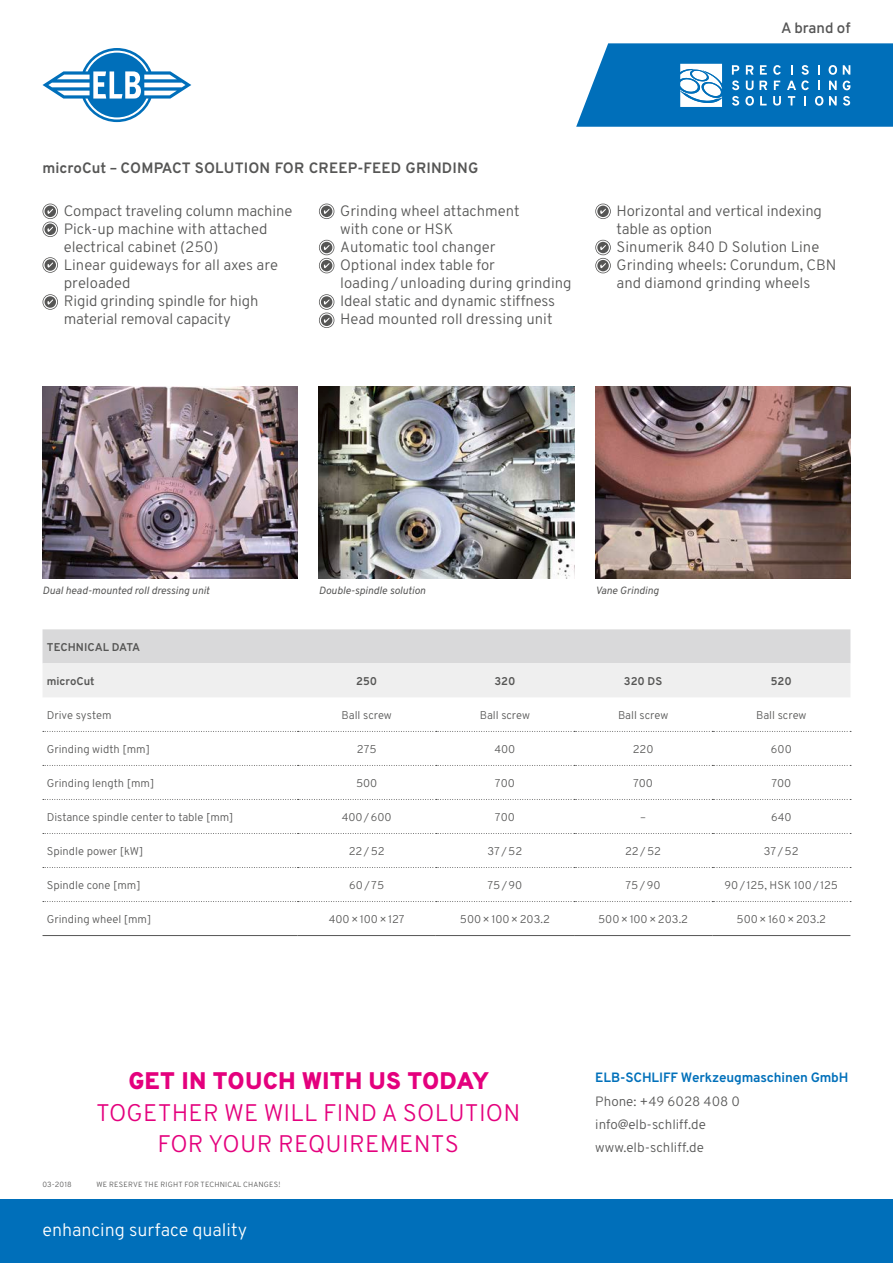
<style>
.page{position:relative;width:893px;height:1263px;background:#fff}
.page>*{position:absolute;margin:0;border:0;box-sizing:border-box;transform-origin:0 0}
.t1{font:300 24px/31.5px "Overpass";letter-spacing:.01em;color:#e4007d;text-align:center}
.t2{font:800 24px "Overpass";letter-spacing:.01em;color:#e4007d}
.t3{font:300 18px "Overpass";color:#fff}
.t4{font:300 15px/18px "Overpass";color:#565655}
.t5{font:700 15px "Overpass";letter-spacing:.01em;color:#565655}
.t6{font:600 15px "Overpass";color:#555}
.t7{font:300 13.5px/23.4px "Overpass";color:#565655}
.t8{font:700 13.5px "Overpass";letter-spacing:-.01em;color:#0070ba}
.t9{font:300 11.25px "Overpass";color:#565655}
.t10{font:700 11.25px "Overpass";color:#565655}
.t11{font:italic 10.5px "Overpass";color:#565655}
.t12{font:300 7.5px "Overpass";letter-spacing:.02em;color:#565655}
</style>
<div class="page">
<div style="left:0;top:1199px;width:893px;height:64px;background:#006fba"></div>
<svg style="left:576px;top:43px;width:317px;height:84px"></svg>
<svg style="left:43px;top:48px;width:148px;height:74px"></svg>
<img style="left:595px;top:387px;width:255px;height:191px">
<img style="left:43px;top:387px;width:255px;height:191px">
<svg style="left:43px;top:204px;width:15px;height:15px"></svg>
<svg style="left:44px;top:205px;width:13px;height:13px"></svg>
<div style="left:43px;top:204px;width:14px;height:14px;border:1px solid #fff;border-radius:50%"></div>
<svg style="left:47px;top:209px;width:6px;height:5px"></svg>
<svg style="left:43px;top:222px;width:15px;height:15px"></svg>
<svg style="left:44px;top:223px;width:13px;height:13px"></svg>
<div style="left:43px;top:222px;width:14px;height:14px;border:1px solid #fff;border-radius:50%"></div>
<svg style="left:47px;top:227px;width:6px;height:5px"></svg>
<svg style="left:43px;top:257px;width:15px;height:16px"></svg>
<svg style="left:44px;top:259px;width:13px;height:12px"></svg>
<div style="left:43px;top:258px;width:14px;height:14px;border:1px solid #fff;border-radius:50%"></div>
<svg style="left:47px;top:262px;width:6px;height:6px"></svg>
<svg style="left:319px;top:294px;width:15px;height:16px"></svg>
<svg style="left:320px;top:296px;width:13px;height:12px"></svg>
<div style="left:320px;top:295px;width:14px;height:14px;border:1px solid #fff;border-radius:50%"></div>
<svg style="left:324px;top:299px;width:5px;height:6px"></svg>
<svg style="left:319px;top:313px;width:15px;height:15px"></svg>
<svg style="left:320px;top:314px;width:13px;height:13px"></svg>
<div style="left:320px;top:313px;width:14px;height:14px;border:1px solid #fff;border-radius:50%"></div>
<svg style="left:324px;top:318px;width:5px;height:5px"></svg>
<svg style="left:43px;top:294px;width:15px;height:16px"></svg>
<svg style="left:44px;top:296px;width:13px;height:12px"></svg>
<div style="left:43px;top:295px;width:14px;height:14px;border:1px solid #fff;border-radius:50%"></div>
<svg style="left:47px;top:299px;width:6px;height:6px"></svg>
<svg style="left:319px;top:204px;width:15px;height:15px"></svg>
<svg style="left:320px;top:205px;width:13px;height:13px"></svg>
<div style="left:320px;top:204px;width:14px;height:14px;border:1px solid #fff;border-radius:50%"></div>
<svg style="left:324px;top:209px;width:5px;height:5px"></svg>
<svg style="left:319px;top:258px;width:15px;height:15px"></svg>
<svg style="left:320px;top:259px;width:13px;height:13px"></svg>
<div style="left:320px;top:259px;width:14px;height:14px;border:1px solid #fff;border-radius:50%"></div>
<svg style="left:324px;top:263px;width:5px;height:5px"></svg>
<svg style="left:319px;top:240px;width:15px;height:15px"></svg>
<svg style="left:320px;top:241px;width:13px;height:13px"></svg>
<div style="left:320px;top:241px;width:14px;height:13px;border:1px solid #fff;border-radius:50%"></div>
<svg style="left:324px;top:245px;width:5px;height:5px"></svg>
<svg style="left:595px;top:204px;width:16px;height:15px"></svg>
<svg style="left:597px;top:205px;width:12px;height:13px"></svg>
<div style="left:596px;top:204px;width:14px;height:14px;border:1px solid #fff;border-radius:50%"></div>
<svg style="left:600px;top:209px;width:6px;height:5px"></svg>
<svg style="left:595px;top:240px;width:16px;height:15px"></svg>
<svg style="left:597px;top:241px;width:12px;height:13px"></svg>
<div style="left:596px;top:241px;width:14px;height:13px;border:1px solid #fff;border-radius:50%"></div>
<svg style="left:600px;top:245px;width:6px;height:5px"></svg>
<svg style="left:595px;top:258px;width:16px;height:15px"></svg>
<svg style="left:597px;top:259px;width:12px;height:13px"></svg>
<div style="left:596px;top:259px;width:14px;height:14px;border:1px solid #fff;border-radius:50%"></div>
<svg style="left:600px;top:263px;width:6px;height:5px"></svg>
<svg style="left:43px;top:629px;width:807px;height:68px"></svg>
<svg style="left:43px;top:731px;width:808px;height:1px"></svg>
<svg style="left:43px;top:765px;width:808px;height:1px"></svg>
<svg style="left:43px;top:799px;width:808px;height:1px"></svg>
<svg style="left:43px;top:833px;width:808px;height:1px"></svg>
<svg style="left:43px;top:867px;width:808px;height:1px"></svg>
<hr style="left:43px;top:935px;width:255px;height:1px;background:#565655">
<hr style="left:298px;top:935px;width:138px;height:1px;background:#565655">
<hr style="left:436px;top:935px;width:138px;height:1px;background:#565655">
<hr style="left:574px;top:935px;width:138px;height:1px;background:#565655">
<hr style="left:712px;top:935px;width:138px;height:1px;background:#565655">
<svg style="left:43px;top:901px;width:808px;height:1px"></svg>
<img style="left:319px;top:387px;width:255px;height:191px">
<p class="t5" style="left:43px;top:158px;width:437px">microCut – COMPACT SOLUTION FOR CREEP-FEED GRINDING</p>
<p class="t6" style="left:781px;top:18px;width:71px">A brand of</p>
<p class="t4" style="left:64px;top:202px;width:230px">Compact traveling column machine<br>Pick-up machine with attached electrical cabinet (250)<br>Linear guideways for all axes are preloaded<br>Rigid grinding spindle for high material removal capacity</p>
<p class="t4" style="left:340px;top:202px;width:233px">Grinding wheel attachment<br>with cone or HSK<br>Automatic tool changer<br>Optional index table for loading/unloading during grinding<br>Ideal static and dynamic stiffness<br>Head mounted roll dressing unit</p>
<p class="t4" style="left:617px;top:202px;width:221px">Horizontal and vertical indexing table as option<br>Sinumerik 840 D Solution Line<br>Grinding wheels: Corundum, CBN and diamond grinding wheels</p>
<p class="t11" style="left:43px;top:584px;width:169px">Dual head-mounted roll dressing unit</p>
<p class="t11" style="left:319px;top:584px;width:108px">Double-spindle solution</p>
<p class="t11" style="left:595px;top:584px;width:65px">Vane Grinding</p>
<p class="t10" style="left:47px;top:640px;width:95px">TECHNICAL DATA</p>
<p class="t10" style="left:47px;top:674px;width:49px">microCut</p>
<p class="t10" style="left:356px;top:674px;width:23px">250</p>
<p class="t10" style="left:494px;top:674px;width:23px">320</p>
<p class="t10" style="left:624px;top:674px;width:40px">320 DS</p>
<p class="t10" style="left:771px;top:674px;width:23px">520</p>
<p class="t9" style="left:47px;top:708px;width:66px">Drive system</p>
<p class="t9" style="left:342px;top:708px;width:52px">Ball screw</p>
<p class="t9" style="left:480px;top:708px;width:52px">Ball screw</p>
<p class="t9" style="left:618px;top:708px;width:52px">Ball screw</p>
<p class="t9" style="left:756px;top:708px;width:52px">Ball screw</p>
<p class="t9" style="left:47px;top:742px;width:105px">Grinding width [mm]</p>
<p class="t9" style="left:357px;top:742px;width:21px">275</p>
<p class="t9" style="left:494px;top:742px;width:22px">400</p>
<p class="t9" style="left:633px;top:742px;width:22px">220</p>
<p class="t9" style="left:771px;top:742px;width:22px">600</p>
<p class="t9" style="left:47px;top:776px;width:109px">Grinding length [mm]</p>
<p class="t9" style="left:356px;top:776px;width:23px">500</p>
<p class="t9" style="left:495px;top:776px;width:21px">700</p>
<p class="t9" style="left:633px;top:776px;width:21px">700</p>
<p class="t9" style="left:771px;top:776px;width:21px">700</p>
<p class="t9" style="left:47px;top:810px;width:188px">Distance spindle center to table [mm]</p>
<p class="t9" style="left:342px;top:810px;width:52px">400/600</p>
<p class="t9" style="left:495px;top:810px;width:21px">700</p>
<p class="t9" style="left:640px;top:810px;width:7px">–</p>
<p class="t9" style="left:771px;top:810px;width:22px">640</p>
<p class="t9" style="left:47px;top:844px;width:98px">Spindle power [kW]</p>
<p class="t9" style="left:349px;top:844px;width:37px">22/52</p>
<p class="t9" style="left:488px;top:844px;width:36px">37/52</p>
<p class="t9" style="left:625px;top:844px;width:37px">22/52</p>
<p class="t9" style="left:764px;top:844px;width:36px">37/52</p>
<p class="t9" style="left:47px;top:878px;width:95px">Spindle cone [mm]</p>
<p class="t9" style="left:349px;top:878px;width:36px">60/75</p>
<p class="t9" style="left:487px;top:878px;width:36px">75/90</p>
<p class="t9" style="left:626px;top:878px;width:36px">75/90</p>
<p class="t9" style="left:724px;top:878px;width:115px">90/ 125, HSK 100/ 125</p>
<p class="t9" style="left:47px;top:912px;width:106px">Grinding wheel [mm]</p>
<p class="t9" style="left:329px;top:912px;width:77px">400×100×127</p>
<p class="t9" style="left:460px;top:912px;width:91px">500×100×203.2</p>
<p class="t9" style="left:598px;top:912px;width:91px">500×100×203.2</p>
<p class="t9" style="left:736px;top:912px;width:91px">500×160×203.2</p>
<h1 class="t2" style="left:128px;top:1066px;width:362px">GET IN TOUCH WITH US TODAY</h1>
<h1 class="t1" style="left:96px;top:1097px;width:426px">TOGETHER WE WILL FIND A SOLUTION<br>FOR YOUR REQUIREMENTS</h1>
<p class="t12" style="left:43px;top:1180px;width:31px">03-2018</p>
<p class="t12" style="left:97px;top:1180px;width:185px">WE RESERVE THE RIGHT FOR TECHNICAL CHANGES!</p>
<p class="t3" style="left:43px;top:1219px;width:206px">enhancing surface quality</p>
<p class="t8" style="left:595px;top:1069px;width:255px">ELB-SCHLIFF Werkzeugmaschinen GmbH</p>
<p class="t7" style="left:595px;top:1089px;width:146px">Phone: +49 6028 408 0 info@elb-schliff.de www.elb-schliff.de</p>
</div>
